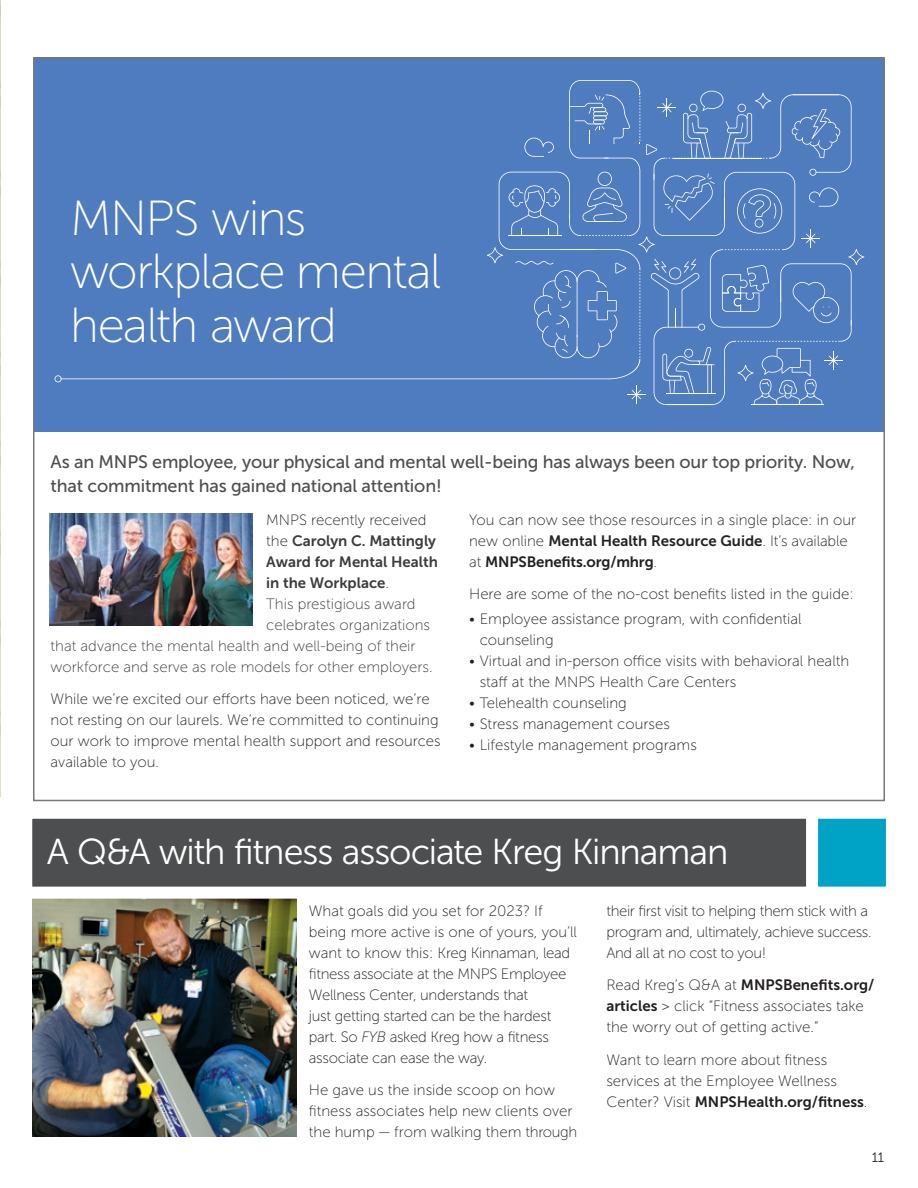
<style>
.page{position:relative;width:918px;height:1188px;background:#fff}
.page>*{position:absolute;margin:0;border:0;box-sizing:border-box;transform-origin:0 0}
.t1{font:49.2px/53.8px "Museo Sans 100";letter-spacing:-.035em;color:#fff}
.t2{font:36px "Museo Sans 300";letter-spacing:-.03em;color:#fff}
.t3{font:18px/24px "Museo Sans 500";letter-spacing:-.01em;color:#4d4e50}
.t4{font:15px/21px "Museo Sans 100";color:#231f20}
.t5{font:15px/21px "Museo Sans 100";letter-spacing:-.02em;color:#231f20}
.t6{font:15px/21px "Museo Sans 100";color:#222221}
.t7{font:15px "Museo Sans 100";color:#3b3b3b}
.t8{font:15px/21px "Museo Sans 100";letter-spacing:-.025em;color:#231f20}
.t9{font:15px "Museo Sans 700";color:#231f20}
.t10{font:15px/21px "Museo Sans 700";color:#3b3b3b;text-align:justify}
.t11{font:13.5px "Museo Sans 300";color:#231f20}
.s1{font-family:"Museo Sans 100";color:#222221}
.s2{font-family:"Museo Sans 100"}
.s3{font-family:"Museo Sans 700"}
.s4{font-family:"Museo Sans 700";color:#231f20}
.s5{font-style:italic}
</style>
<div class="page">
<img style="left:0;top:0;width:1px;height:796px">
<div style="left:35px;top:57px;width:849px;height:375px;background:#4f7cbe"></div>
<svg style="left:55px;top:80px;width:809px;height:325px"></svg>
<img style="left:33px;top:899px;width:264px;height:237px">
<div style="left:20px;top:807px;width:874px;height:92px;background:#4d4e50;border:12px solid #fff"></div>
<div style="left:806px;top:807px;width:92px;height:92px;background:#00a2c6;border:12px solid #fff"></div>
<img style="left:50px;top:513px;width:203px;height:112px">
<h1 class="t1" style="left:70px;top:191px;width:373px">MNPS wins workplace mental health award</h1>
<p class="t3" style="left:51px;top:450px;width:806px">As an MNPS employee, your physical and mental well-being has always been our top priority. Now, that commitment has gained national attention!</p>
<p class="t6" style="left:266px;top:509px;width:162px">MNPS recently received</p>
<p class="t10" style="left:266px;top:530px;width:173px"><span class="s1">the</span> Carolyn C. Mattingly Award for Mental Health in the Workplace<span class="s2">.</span></p>
<p class="t7" style="left:266px;top:595px;width:151px">This prestigious award</p>
<p class="t7" style="left:266px;top:616px;width:165px">celebrates organizations</p>
<p class="t7" style="left:51px;top:637px;width:367px">that advance the mental health and well-being of their</p>
<p class="t7" style="left:51px;top:658px;width:383px">workforce and serve as role models for other employers.</p>
<p class="t4" style="left:51px;top:688px;width:392px">While we’re excited our efforts have been noticed, we’re not resting on our laurels. We’re committed to continuing our work to improve mental health support and resources available to you.</p>
<p class="t6" style="left:469px;top:509px;width:388px">You can now see those resources in a single place: in our</p>
<p class="t6" style="left:469px;top:530px;width:380px">new online <span class="s3">Mental Health Resource Guide</span>. It’s available at <span class="s4">MNPSBenefits.org/mhrg</span>.</p>
<p class="t4" style="left:469px;top:583px;width:386px">Here are some of the no-cost benefits listed in the guide:</p>
<p class="t4" style="left:480px;top:609px;width:323px;text-indent:-10px">• Employee assistance program, with confidential counseling</p>
<p class="t4" style="left:480px;top:651px;width:371px;text-indent:-10px">• Virtual and in-person office visits with behavioral health staff at the MNPS Health Care Centers</p>
<p class="t4" style="left:469px;top:693px;width:159px">• Telehealth counseling</p>
<p class="t4" style="left:469px;top:714px;width:202px">• Stress management courses</p>
<p class="t4" style="left:469px;top:735px;width:229px">• Lifestyle management programs</p>
<h2 class="t2" style="left:47px;top:832px;width:683px">A Q&amp;A with fitness associate Kreg Kinnaman</h2>
<p class="t5" style="left:309px;top:900px;width:270px">What goals did you set for 2023? If being more active is one of yours, you’ll want to know this: Kreg Kinnaman, lead fitness associate at the MNPS Employee Wellness Center, understands that<br>just getting started can be the hardest part. So <span class="s5">FYB</span> asked Kreg how a fitness associate can ease the way.</p>
<p class="t4" style="left:309px;top:1080px;width:270px">He gave us the inside scoop on how fitness associates help new clients over the hump — from walking them through</p>
<p class="t8" style="left:606px;top:900px;width:267px">their first visit to helping them stick with a program and, ultimately, achieve success.<br>And all at no cost to you!</p>
<p class="t9" style="left:606px;top:977px;width:270px"><span class="s2">Read Kreg’s Q&amp;A at</span> MNPSBenefits.org/</p>
<p class="t4" style="left:606px;top:996px;width:259px"><span class="s3">articles</span> &gt; click “Fitness associates take the worry out of getting active.”</p>
<p class="t4" style="left:606px;top:1049px;width:232px">Want to learn more about fitness services at the Employee Wellness</p>
<p class="t9" style="left:606px;top:1093px;width:263px"><span class="s2">Center? Visit</span> MNPSHealth.org/fitness<span class="s2">.</span></p>
<p class="t11" style="left:872px;top:1150px;width:14px">11</p>
</div>
